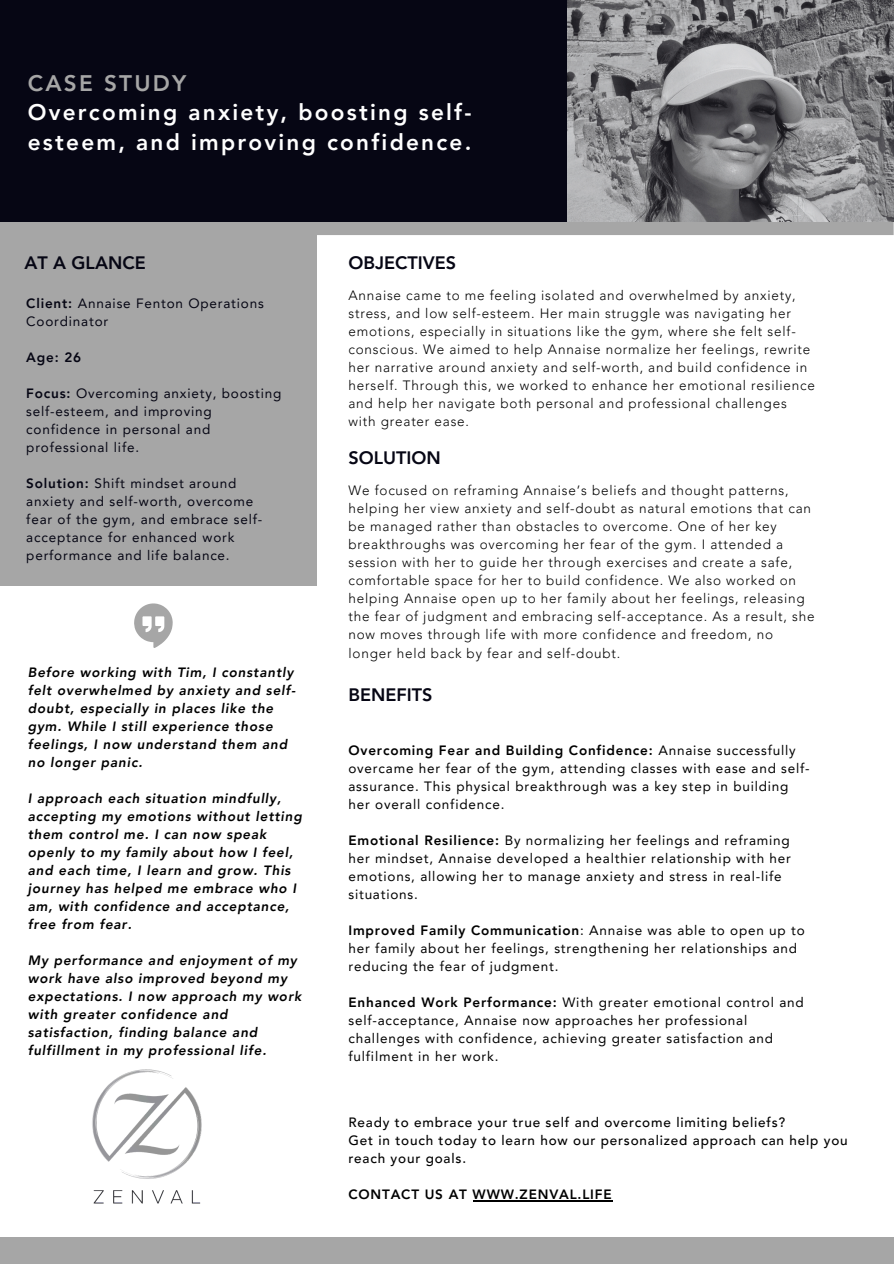
<style>
.page{position:relative;width:894px;height:1264px;background:#fff}
.page>*{position:absolute;margin:0;border:0;box-sizing:border-box;transform-origin:0 0}
.t1{font:800 22.5px/29.2px "Avenir LT Pro";letter-spacing:.1em;color:#fff}
.t2{font:800 18px "Avenir LT Pro";color:#060614}
.t3{font:300 13.5px/18px "Avenir LT Pro";letter-spacing:.06em;color:#000}
.t4{font:13.5px/18px "Avenir LT Pro";letter-spacing:.06em;color:#000}
.t5{font:italic 800 13.5px/18px "Avenir LT Pro";letter-spacing:.06em;color:#000}
.t6{font:13.5px/18px "Avenir LT Pro";letter-spacing:.06em;color:#060614}
.t7{font:500 13.5px/18px "Avenir LT Pro";letter-spacing:.06em;color:#000}
.t8{font:800 13.5px "Avenir LT Pro";letter-spacing:.06em;color:#000}
.t9{font:800 13.5px "Avenir LT Pro";color:#060614}
.s1{color:#a6a6a6}
.s2{font-weight:800}
</style>
<div class="page">
<div style="left:0;top:221px;width:893px;height:14px;background:#a6a6a6"></div>
<svg style="left:134px;top:603px;width:39px;height:45px"></svg>
<div style="left:0;top:222px;width:316px;height:363px;background:#a6a6a6"></div>
<div style="left:0;top:1236px;width:893px;height:27px;background:#a6a6a6"></div>
<div style="left:0;top:0;width:567px;height:221px;background:#060614"></div>
<img style="left:567px;top:0;width:326px;height:221px">
<hr style="left:472px;top:1200px;width:140px;height:1px;background:#000">
<img style="left:92px;top:1069px;width:110px;height:135px">
<p class="t1" style="left:28px;top:71px;width:445px"><span class="s1">CASE STUDY<br></span>Overcoming anxiety, boosting self&shy;esteem, and improving confidence.</p>
<h2 class="t2" style="left:25px;top:255px;width:122px">AT A GLANCE</h2>
<p class="t6" style="left:26px;top:295px;width:239px"><span class="s2">Client:</span> Annaise Fenton Operations<br>Coordinator</p>
<h2 class="t9" style="left:26px;top:352px;width:56px">Age: 26</h2>
<p class="t6" style="left:26px;top:385px;width:256px"><span class="s2">Focus:</span> Overcoming anxiety, boosting self-esteem, and improving confidence in personal and professional life.</p>
<h2 class="t6" style="left:26px;top:475px;width:237px"><span class="s2">Solution:</span> Shift mindset around anxiety and self-worth, overcome fear of the gym, and embrace self&shy;acceptance for enhanced work performance and life balance.</h2>
<p class="t5" style="left:28px;top:664px;width:269px">Before working with Tim, I constantly felt overwhelmed by anxiety and self&shy;doubt, especially in places like the gym. While I still experience those feelings, I now understand them and no longer panic.</p>
<h4 class="t5" style="left:28px;top:790px;width:275px">I approach each situation mindfully, accepting my emotions without letting them control me. I can now speak openly to my family about how I feel, and each time, I learn and grow. This journey has helped me embrace who I am, with confidence and acceptance, free from fear.</h4>
<p class="t5" style="left:28px;top:952px;width:275px">My performance and enjoyment of my work have also improved beyond my expectations. I now approach my work with greater confidence and satisfaction, finding balance and fulfillment in my professional life.</p>
<h2 class="t2" style="left:348px;top:255px;width:109px">OBJECTIVES</h2>
<p class="t3" style="left:348px;top:288px;width:468px">Annaise came to me feeling isolated and overwhelmed by anxiety, stress, and low self-esteem. Her main struggle was navigating her emotions, especially in situations like the gym, where she felt self&shy;conscious. We aimed to help Annaise normalize her feelings, rewrite her narrative around anxiety and self-worth, and build confidence in herself. Through this, we worked to enhance her emotional resilience and help her navigate both personal and professional challenges with greater ease.</p>
<p class="t2" style="left:348px;top:450px;width:94px">SOLUTION</p>
<h1 class="t3" style="left:348px;top:483px;width:467px">We focused on reframing Annaise’s beliefs and thought patterns, helping her view anxiety and self-doubt as natural emotions that can be managed rather than obstacles to overcome. One of her key breakthroughs was overcoming her fear of the gym. I attended a session with her to guide her through exercises and create a safe, comfortable space for her to build confidence. We also worked on helping Annaise open up to her family about her feelings, releasing the fear of judgment and embracing self-acceptance. As a result, she now moves through life with more confidence and freedom, no longer held back by fear and self-doubt.</h1>
<h4 class="t2" style="left:348px;top:687px;width:85px">BENEFITS</h4>
<p class="t4" style="left:348px;top:742px;width:462px"><span class="s2">Overcoming Fear and Building Confidence:</span> Annaise successfully overcame her fear of the gym, attending classes with ease and self&shy;assurance. This physical breakthrough was a key step in building her overall confidence.</p>
<p class="t4" style="left:348px;top:832px;width:444px"><span class="s2">Emotional Resilience:</span> By normalizing her feelings and reframing her mindset, Annaise developed a healthier relationship with her emotions, allowing her to manage anxiety and stress in real-life situations.</p>
<h4 class="t4" style="left:348px;top:922px;width:457px"><span class="s2">Improved Family Communication</span>: Annaise was able to open up to her family about her feelings, strengthening her relationships and reducing the fear of judgment.</h4>
<h4 class="t4" style="left:348px;top:994px;width:456px"><span class="s2">Enhanced Work Performance:</span> With greater emotional control and self-acceptance, Annaise now approaches her professional challenges with confidence, achieving greater satisfaction and fulfilment in her work.</h4>
<p class="t7" style="left:348px;top:1114px;width:500px">Ready to embrace your true self and overcome limiting beliefs?<br>Get in touch today to learn how our personalized approach can help you reach your goals.</p>
<p class="t8" style="left:348px;top:1188px;width:264px">CONTACT US AT WWW.ZENVAL.LIFE</p>
</div>
